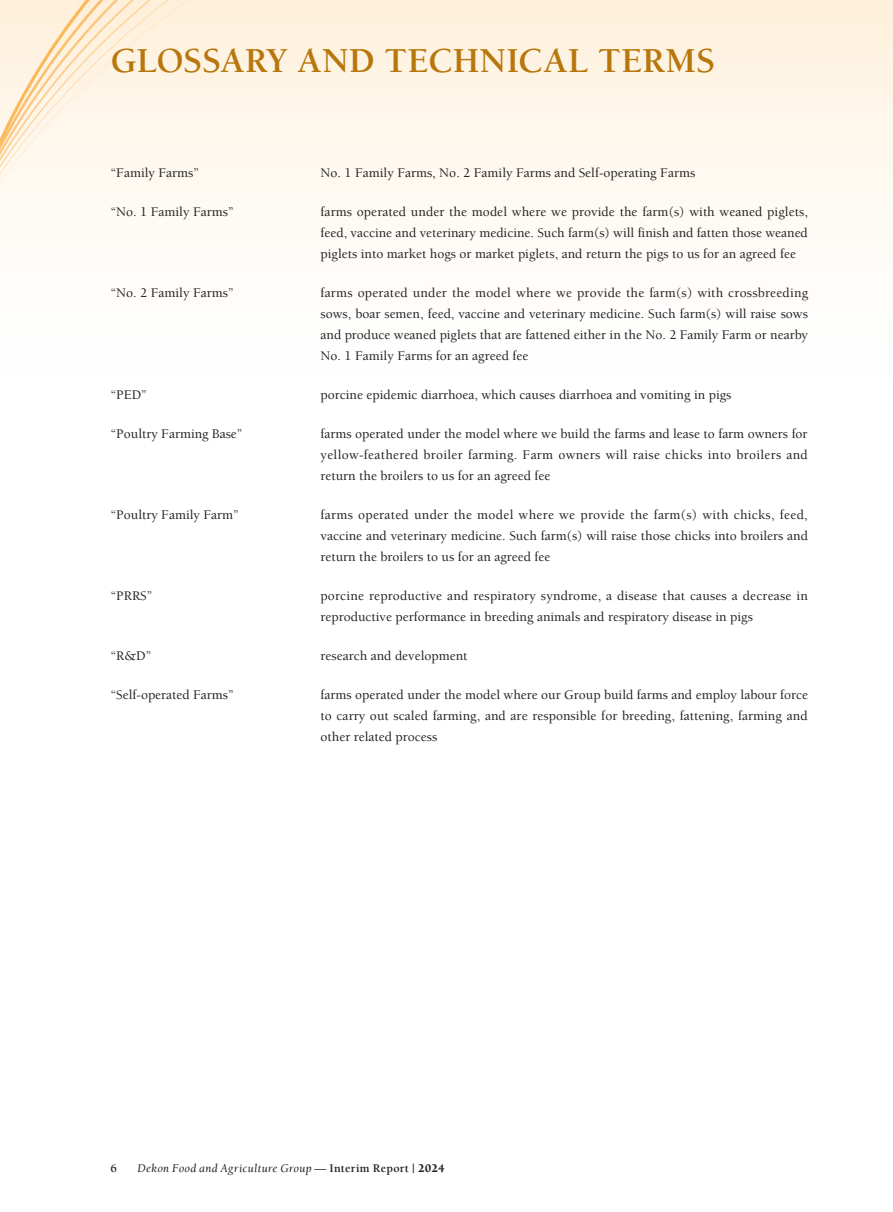
<style>
.page{position:relative;width:893px;height:1212px;background:#fff}
.page>*{position:absolute;margin:0;border:0;box-sizing:border-box;transform-origin:0 0}
.t1{font:700 36px "Berkeley Std";color:#b8770c}
._01_Body_Text{font:500 13.5px/21px "Berkeley Std";color:#231f20;text-align:justify}
._15_Table_Stub{font:500 13.5px "Berkeley Std";color:#231f20}
.t2{font:italic 12px "Berkeley Std";letter-spacing:.025em;color:#231f20}
.t3{font:700 12px "Berkeley Std";color:#231f20}
.s1{font-weight:700;font-style:normal}
.s2{font-weight:900;font-style:normal}
</style>
<div class="page">
<img style="left:0;top:0;width:893px;height:213px">
<h1 class="t1" style="left:111px;top:41px;width:606px">GLOSSARY AND TECHNICAL TERMS</h1>
<p class="_15_Table_Stub" style="left:111px;top:165px;width:90px">“Family Farms”</p>
<p class="_01_Body_Text" style="left:321px;top:162px;width:376px">No. 1 Family Farms, No. 2 Family Farms and Self-operating Farms</p>
<p class="_15_Table_Stub" style="left:111px;top:204px;width:125px">“No. 1 Family Farms”</p>
<p class="_01_Body_Text" style="left:321px;top:201px;width:489px">farms operated under the model where we provide the farm(s) with weaned piglets, feed, vaccine and veterinary medicine. Such farm(s) will finish and fatten those weaned piglets into market hogs or market piglets, and return the pigs to us for an agreed fee</p>
<p class="_15_Table_Stub" style="left:111px;top:285px;width:125px">“No. 2 Family Farms”</p>
<p class="_01_Body_Text" style="left:321px;top:282px;width:489px">farms operated under the model where we provide the farm(s) with crossbreeding sows, boar semen, feed, vaccine and veterinary medicine. Such farm(s) will raise sows and produce weaned piglets that are fattened either in the No. 2 Family Farm or nearby No. 1 Family Farms for an agreed fee</p>
<p class="_15_Table_Stub" style="left:111px;top:387px;width:38px">“PED”</p>
<p class="_01_Body_Text" style="left:321px;top:384px;width:412px">porcine epidemic diarrhoea, which causes diarrhoea and vomiting in pigs</p>
<p class="_15_Table_Stub" style="left:111px;top:426px;width:134px">“Poultry Farming Base”</p>
<p class="_01_Body_Text" style="left:321px;top:423px;width:489px">farms operated under the model where we build the farms and lease to farm owners for yellow-feathered broiler farming. Farm owners will raise chicks into broilers and return the broilers to us for an agreed fee</p>
<p class="_15_Table_Stub" style="left:111px;top:507px;width:130px">“Poultry Family Farm”</p>
<p class="_01_Body_Text" style="left:321px;top:504px;width:489px">farms operated under the model where we provide the farm(s) with chicks, feed, vaccine and veterinary medicine. Such farm(s) will raise those chicks into broilers and return the broilers to us for an agreed fee</p>
<p class="_15_Table_Stub" style="left:111px;top:588px;width:43px">“PRRS”</p>
<p class="_01_Body_Text" style="left:321px;top:585px;width:489px">porcine reproductive and respiratory syndrome, a disease that causes a decrease in reproductive performance in breeding animals and respiratory disease in pigs</p>
<p class="_15_Table_Stub" style="left:111px;top:648px;width:42px">“R&amp;D”</p>
<p class="_01_Body_Text" style="left:321px;top:645px;width:148px">research and development</p>
<p class="_15_Table_Stub" style="left:111px;top:687px;width:125px">“Self-operated Farms”</p>
<p class="_01_Body_Text" style="left:321px;top:684px;width:489px">farms operated under the model where our Group build farms and employ labour force to carry out scaled farming, and are responsible for breeding, fattening, farming and other related process</p>
<p class="t3" style="left:111px;top:1162px;width:8px">6</p>
<p class="t2" style="left:138px;top:1162px;width:309px">Dekon Food and Agriculture Group — <span class="s1">Interim Report |</span> <span class="s2">2024</span></p>
</div>
